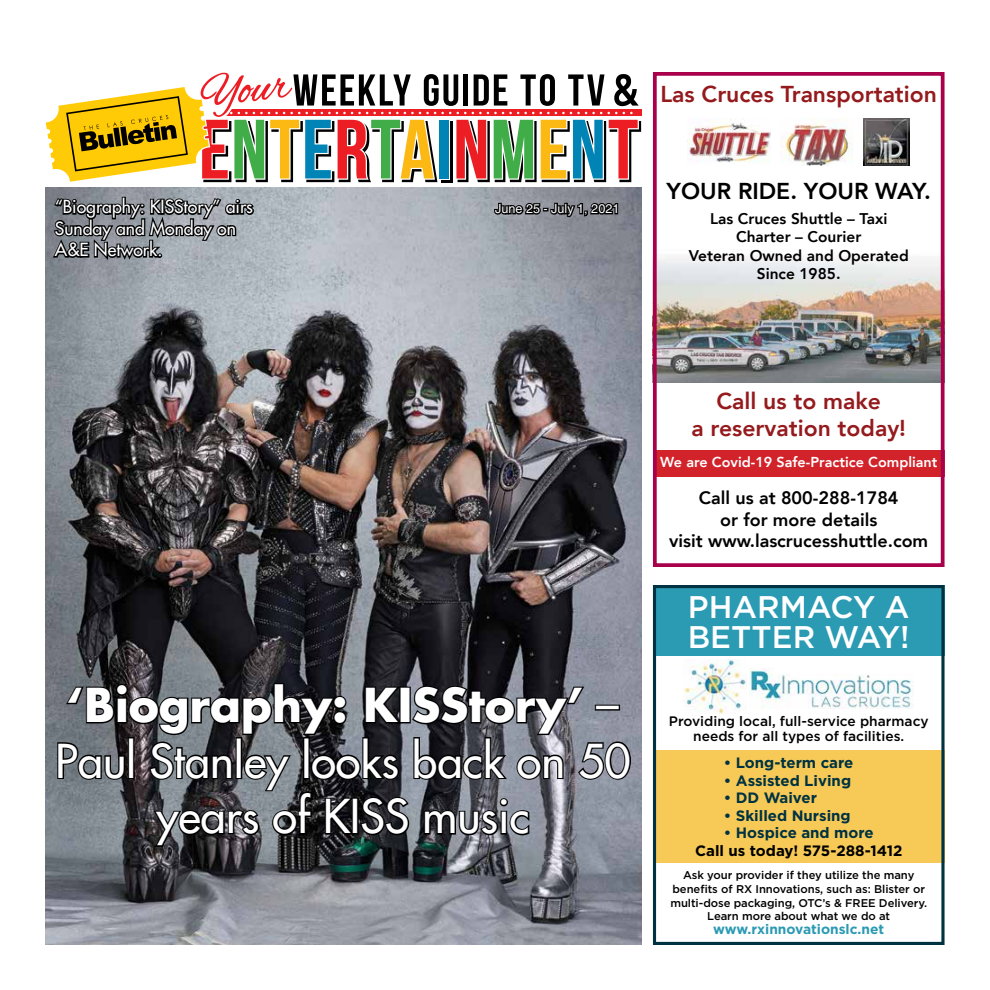
<style>
.page{position:relative;width:990px;height:990px;background:#fff}
.page>*{position:absolute;margin:0;border:0;box-sizing:border-box;transform-origin:0 0}
.t1{font:500 45.5px/55.6px "Futura Std";color:#fff;text-align:center}
.t2{font:500 31.25px/30px "Gotham";color:#fff}
.t3{font:800 23px/27.5px "Avenir";color:#941a1d;text-align:center}
.t4{font:800 23px "Avenir";color:#000}
.t5{font:800 18px/21.5px "Avenir";color:#000;text-align:center}
.t6{font:500 17.62px/21.5px "Futura Std";color:#fff}
.t7{font:800 15.5px/18.5px "Avenir";color:#000;text-align:center}
.t8{font:15.12px "Helvetica";color:#000}
.t9{font:700 15px "Gotham";color:#003241}
.t10{font:700 15px "Gotham";color:#000}
.t11{font:800 14.38px "Avenir";color:#fff}
.t12{font:500 13.75px/15px "Gotham";color:#000;text-align:center}
.t13{font:700 13.75px "Gotham";color:#2b9ab3}
.t14{font:12.62px "Helvetica";color:#fff}
.t15{font:500 11.25px/13.8px "Gotham";letter-spacing:-.005em;color:#000;text-align:center}
.s1{font-weight:700}
</style>
<div class="page">
<img style="left:45px;top:188px;width:596px;height:757px">
<svg style="left:51px;top:196px;width:204px;height:67px;background:#63676c"></svg>
<svg style="left:56px;top:682px;width:576px;height:166px;background:#4d4f55"></svg>
<svg style="left:493px;top:202px;width:126px;height:26px;background:#64676d"></svg>
<svg style="left:45px;top:72px;width:596px;height:111px"></svg>
<img style="left:658px;top:257px;width:282px;height:125px">
<div style="left:653px;top:450px;width:292px;height:26px;background:#d2232a"></div>
<img style="left:781px;top:119px;width:72px;height:46px">
<img style="left:688px;top:119px;width:82px;height:43px">
<img style="left:864px;top:119px;width:46px;height:46px">
<div style="left:653px;top:72px;width:292px;height:495px;border:4px solid #a9004c"></div>
<div style="left:653px;top:585px;width:292px;height:70px;background:#2b9ab3"></div>
<div style="left:653px;top:750px;width:292px;height:113px;background:#f7ca57"></div>
<div style="left:653px;top:585px;width:292px;height:360px;border:3px solid #003241"></div>
<img style="left:684px;top:659px;width:62px;height:55px">
<img style="left:749px;top:668px;width:165px;height:41px">
<h3 class="t6" style="left:55px;top:196px;width:200px">“Biography: KISStory” airs<br>Sunday and Monday on<br>A&amp;E Network.</h3>
<p class="t14" style="left:495px;top:201px;width:126px">June 25 - July 1, 2021</p>
<h3 class="t3" style="left:660px;top:80px;width:278px">Las Cruces Transportation</h3>
<h3 class="t4" style="left:667px;top:173px;width:266px">YOUR RIDE. YOUR WAY.</h3>
<h3 class="t7" style="left:689px;top:209px;width:222px">Las Cruces Shuttle – Taxi<br>Charter – Courier<br>Veteran Owned and Operated<br>Since 1985.</h3>
<h1 class="t1" style="left:55px;top:678px;width:577px"><span class="s1">‘Biography: KISStory’</span> –<br>Paul Stanley looks back on 50 years of KISS music</h1>
<h3 class="t3" style="left:691px;top:387px;width:216px">Call us to make<br>a reservation today!</h3>
<p class="t11" style="left:660px;top:451px;width:279px">We are Covid-19 Safe-Practice Compliant</p>
<h3 class="t5" style="left:669px;top:487px;width:260px">Call us at 800-288-1784<br>or for more details<br>visit www.lascrucesshuttle.com</h3>
<h3 class="t8" style="left:866px;top:541px;width:73px">2 x 5.5” ad</h3>
<h2 class="t2" style="left:688px;top:591px;width:224px">PHARMACY A<br>BETTER WAY!</h2>
<p class="t12" style="left:669px;top:713px;width:261px">Providing local, full-service pharmacy needs for all types of facilities.</p>
<h3 class="t9" style="left:724px;top:753px;width:131px">• Long-term care</h3>
<h3 class="t9" style="left:724px;top:770px;width:129px">• Assisted Living</h3>
<h3 class="t9" style="left:724px;top:788px;width:95px">• DD Waiver</h3>
<h3 class="t9" style="left:724px;top:805px;width:128px">• Skilled Nursing</h3>
<h3 class="t9" style="left:724px;top:823px;width:151px">• Hospice and more</h3>
<h3 class="t10" style="left:695px;top:840px;width:209px">Call us today! 575-288-1412</h3>
<p class="t15" style="left:670px;top:868px;width:258px">Ask your provider if they utilize the many benefits of RX Innovations, such as: Blister or multi-dose packaging, OTC’s &amp; FREE Delivery.<br>Learn more about what we do at</p>
<p class="t13" style="left:713px;top:920px;width:173px">www.rxinnovationslc.net</p>
</div>
